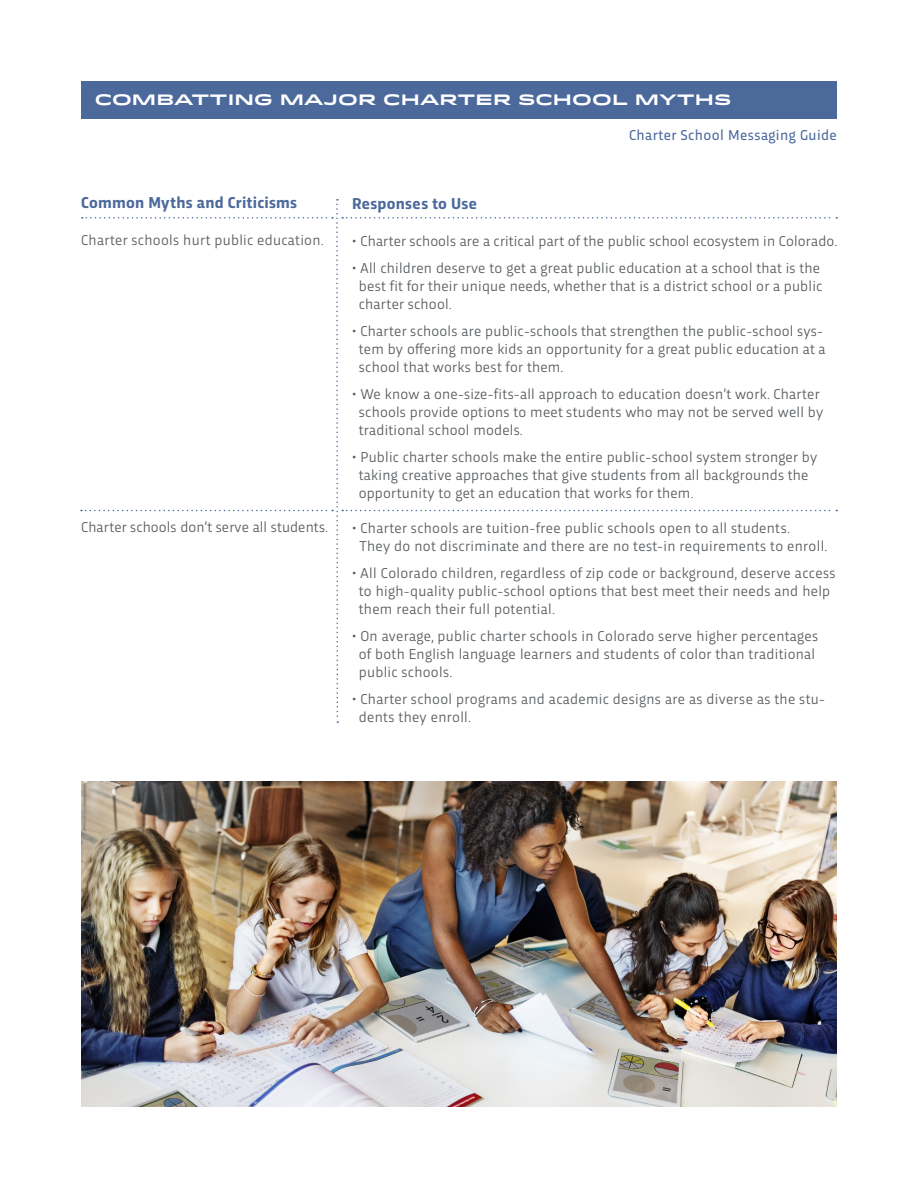
<style>
.page{position:relative;width:918px;height:1188px;background:#fff}
.page>*{position:absolute;margin:0;border:0;box-sizing:border-box;transform-origin:0 0}
.t1{font:700 16.5px "Trasandina";letter-spacing:.015em;color:#4c699c}
.t2{font:15px/18px "Trasandina";letter-spacing:.015em;color:#575b5e}
.t3{font:700 15px "Idlewild";letter-spacing:.01em;color:#fff}
.t4{font:15px "Trasandina";letter-spacing:.025em;color:#4c699c}
</style>
<div class="page">
<svg style="left:81px;top:199px;width:756px;height:524px"></svg>
<img style="left:81px;top:782px;width:756px;height:325px">
<div style="left:81px;top:81px;width:756px;height:38px;background:#4c699c"></div>
<p class="t3" style="left:95px;top:88px;width:638px">COMBATTING MAJOR CHARTER SCHOOL MYTHS</p>
<p class="t1" style="left:81px;top:190px;width:217px">Common Myths and Criticisms</p>
<p class="t2" style="left:81px;top:230px;width:244px">Charter schools hurt public education.</p>
<p class="t2" style="left:81px;top:517px;width:249px">Charter schools don’t serve all students.</p>
<p class="t4" style="left:629px;top:123px;width:209px">Charter School Messaging Guide</p>
<p class="t1" style="left:352px;top:192px;width:126px">Responses to Use</p>
<p class="t2" style="left:352px;top:231px;width:487px">• Charter schools are a critical part of the public school ecosystem in Colorado.</p>
<p class="t2" style="left:359px;top:258px;width:465px;text-indent:-7px">• All children deserve to get a great public education at a school that is the best fit for their unique needs, whether that is a district school or a public charter school.</p>
<p class="t2" style="left:359px;top:321px;width:468px;text-indent:-7px">• Charter schools are public-schools that strengthen the public-school sys&shy;tem by offering more kids an opportunity for a great public education at a school that works best for them.</p>
<p class="t2" style="left:359px;top:384px;width:466px;text-indent:-7px">• We know a one-size-fits-all approach to education doesn’t work. Charter schools provide options to meet students who may not be served well by traditional school models.</p>
<p class="t2" style="left:359px;top:447px;width:460px;text-indent:-7px">• Public charter schools make the entire public-school system stronger by taking creative approaches that give students from all backgrounds the opportunity to get an education that works for them.</p>
<p class="t2" style="left:352px;top:518px;width:439px">• Charter schools are tuition-free public schools open to all students.</p>
<p class="t2" style="left:359px;top:536px;width:470px">They do not discriminate and there are no test-in requirements to enroll.</p>
<p class="t2" style="left:359px;top:563px;width:478px;text-indent:-7px">• All Colorado children, regardless of zip code or background, deserve access to high-quality public-school options that best meet their needs and help them reach their full potential.</p>
<p class="t2" style="left:359px;top:626px;width:461px;text-indent:-7px">• On average, public charter schools in Colorado serve higher percentages of both English language learners and students of color than traditional public schools.</p>
<p class="t2" style="left:359px;top:689px;width:468px;text-indent:-7px">• Charter school programs and academic designs are as diverse as the stu&shy;dents they enroll.</p>
</div>
